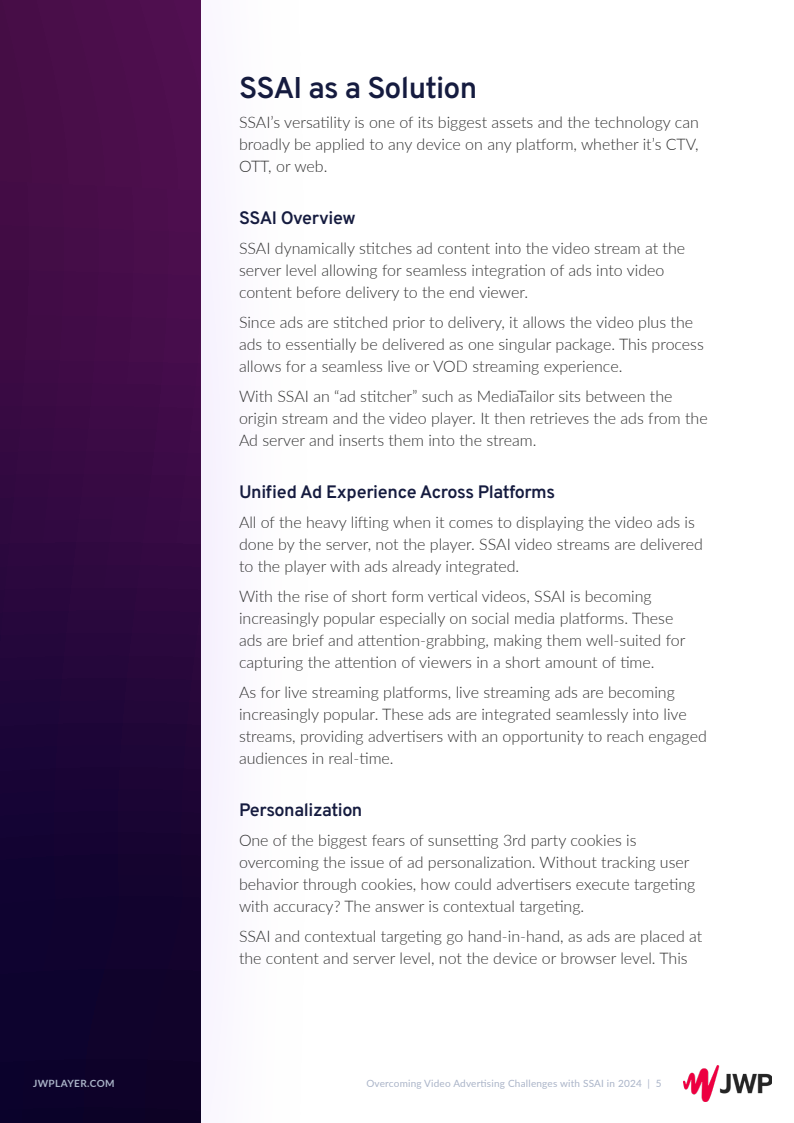
<style>
.page{position:relative;width:794px;height:1123px;background:#fff}
.page>*{position:absolute;margin:0;border:0;box-sizing:border-box;transform-origin:0 0}
.t1{font:30px "Overpass";letter-spacing:-.02em;color:#151b3f}
.t2{font:18px "Overpass";letter-spacing:-.02em;color:#151b3f}
.t3{font:300 16px/22px "Lato";color:#323232}
.t4{font:10px "Lato";letter-spacing:.02em;color:#aab4c8}
.t5{font:700 10px "Lato";letter-spacing:.04em;color:#aab4c8}
</style>
<div class="page">
<div style="left:0;top:0;width:201px;height:1123px;background:linear-gradient(to bottom,#551051,#07012a)"></div>
<img style="left:684px;top:1065px;width:88px;height:37px">
<h1 class="t1" style="left:239px;top:64px;width:240px">SSAI as a Solution</h1>
<p class="t3" style="left:239px;top:111px;width:461px;text-align:justify">SSAI’s versatility is one of its biggest assets and the technology can broadly be applied to any device on any platform, whether it’s CTV, OTT, or web.</p>
<p class="t2" style="left:239px;top:204px;width:118px">SSAI Overview</p>
<p class="t3" style="left:239px;top:237px;width:448px">SSAI dynamically stitches ad content into the video stream at the server level allowing for seamless integration of ads into video content before delivery to the end viewer.</p>
<p class="t3" style="left:239px;top:311px;width:466px">Since ads are stitched prior to delivery, it allows the video plus the ads to essentially be delivered as one singular package. This process allows for a seamless live or VOD streaming experience.</p>
<p class="t3" style="left:239px;top:385px;width:470px">With SSAI an “ad stitcher” such as MediaTailor sits between the origin stream and the video player. It then retrieves the ads from the<br>Ad server and inserts them into the stream.</p>
<p class="t2" style="left:239px;top:478px;width:318px">Unified Ad Experience Across Platforms</p>
<p class="t3" style="left:239px;top:511px;width:465px">All of the heavy lifting when it comes to displaying the video ads is done by the server, not the player. SSAI video streams are delivered to the player with ads already integrated.</p>
<p class="t3" style="left:239px;top:585px;width:448px">With the rise of short form vertical videos, SSAI is becoming increasingly popular especially on social media platforms. These ads are brief and attention-grabbing, making them well-suited for capturing the attention of viewers in a short amount of time.</p>
<p class="t3" style="left:239px;top:681px;width:469px">As for live streaming platforms, live streaming ads are becoming increasingly popular. These ads are integrated seamlessly into live streams, providing advertisers with an opportunity to reach engaged audiences in real-time.</p>
<p class="t2" style="left:239px;top:796px;width:125px">Personalization</p>
<p class="t3" style="left:239px;top:829px;width:458px">One of the biggest fears of sunsetting 3rd party cookies is overcoming the issue of ad personalization. Without tracking user behavior through cookies, how could advertisers execute targeting with accuracy? The answer is contextual targeting.</p>
<p class="t3" style="left:239px;top:925px;width:465px">SSAI and contextual targeting go hand-in-hand, as ads are placed at the content and server level, not the device or browser level. This</p>
<p class="t5" style="left:33px;top:1076px;width:83px">JWPLAYER.COM</p>
<p class="t4" style="left:366px;top:1077px;width:297px">Overcoming Video Advertising Challenges with SSAI in 2024 | 5</p>
</div>
